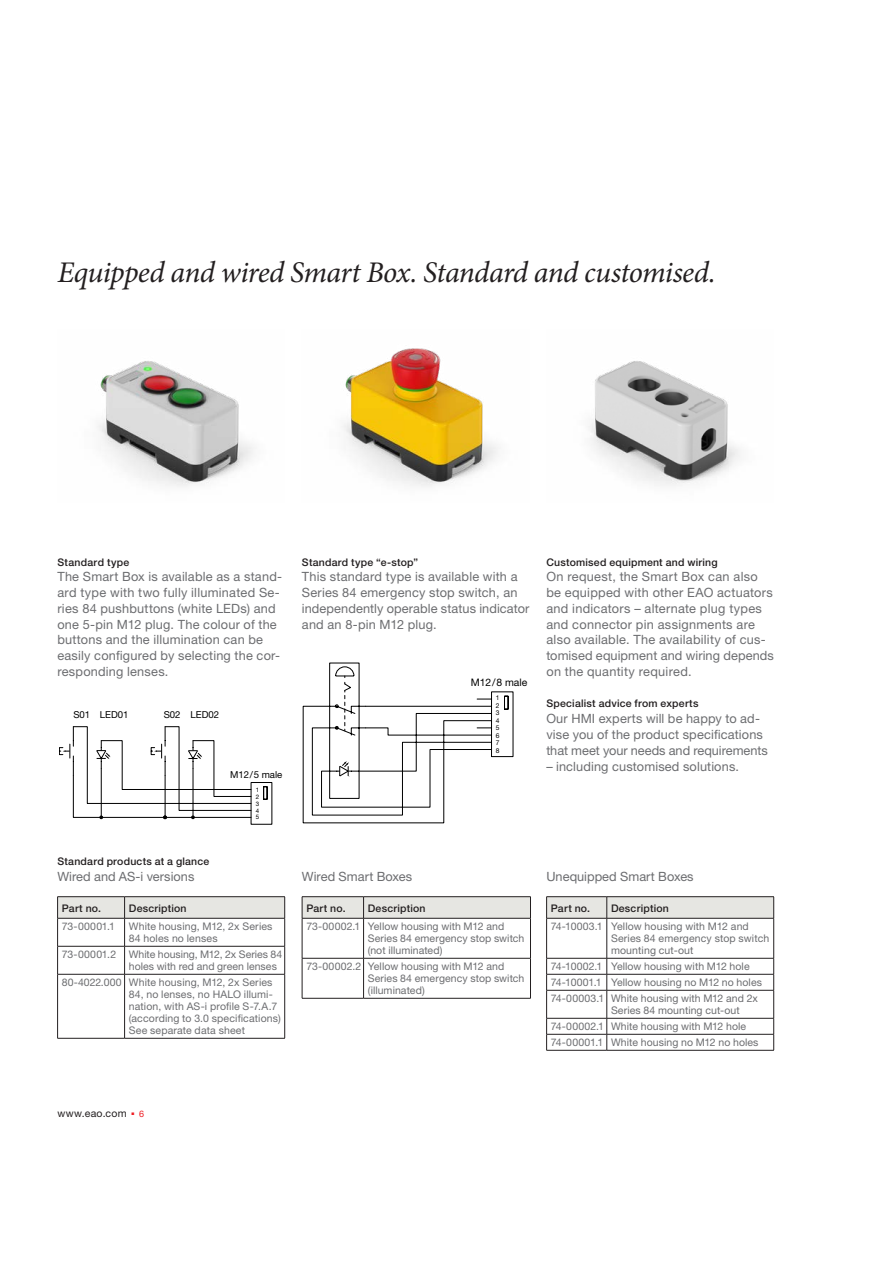
<style>
.page{position:relative;width:893px;height:1263px;background:#fff}
.page>*{position:absolute;margin:0;border:0;box-sizing:border-box;transform-origin:0 0}
._02_Lead_Unterstrich{font:italic 30px "Minion Pro";letter-spacing:-.025em;color:#231f20}
._03_Lauftext_Grau{font:12.75px/15.8px "Helvetica Neue LT Std";letter-spacing:.015em;color:#6c6d70}
._03_Lauftext_Grau-2{font:10.5px/12px "Helvetica Neue LT Std";letter-spacing:.01em;color:#6c6d70}
._03_Untertitel{font:500 10.5px "Helvetica Neue LT Std";letter-spacing:.02em;color:#231f20}
.t1{font:10.5px "Helvetica Neue LT Std";letter-spacing:.025em;color:#231f20}
.t2{font:10.35px "Helvetica Neue LT Std";color:#000}
.t3{font:9.6px "Helvetica Neue LT Std";color:#000}
.t4{font:9px "Helvetica Neue LT Std";color:#ee1d23}
.t5{font:6.6px/7.5px "Helvetica Neue LT Std";color:#000;text-align:justify}
.t6{font:6.15px/6.9px "Helvetica Neue LT Std";color:#000;text-align:justify}
</style>
<div class="page">
<img style="left:97px;top:361px;width:157px;height:126px">
<img style="left:342px;top:348px;width:156px;height:139px">
<img style="left:588px;top:361px;width:152px;height:125px">
<div style="left:263px;top:786px;width:4px;height:14px;border:1px solid #000"></div>
<svg style="left:59px;top:726px;width:193px;height:93px"></svg>
<svg style="left:303px;top:663px;width:211px;height:160px"></svg>
<hr style="left:546px;top:896px;width:61px;height:1px;background:#231f20">
<hr style="left:607px;top:896px;width:167px;height:1px;background:#231f20">
<svg style="left:546px;top:897px;width:228px;height:21px;background:#dfdfdb"></svg>
<hr style="left:546px;top:918px;width:61px;height:1px;background:#231f20">
<hr style="left:546px;top:918px;width:1px;height:40px;background:#231f20">
<hr style="left:607px;top:918px;width:167px;height:1px;background:#231f20">
<hr style="left:607px;top:918px;width:1px;height:40px;background:#231f20">
<hr style="left:773px;top:918px;width:1px;height:40px;background:#231f20">
<hr style="left:546px;top:958px;width:61px;height:1px;background:#231f20">
<hr style="left:607px;top:958px;width:167px;height:1px;background:#231f20">
<hr style="left:546px;top:974px;width:61px;height:1px;background:#231f20">
<hr style="left:607px;top:974px;width:167px;height:1px;background:#231f20">
<hr style="left:546px;top:990px;width:61px;height:1px;background:#231f20">
<hr style="left:607px;top:990px;width:167px;height:1px;background:#231f20">
<hr style="left:546px;top:1018px;width:61px;height:1px;background:#231f20">
<hr style="left:607px;top:1018px;width:167px;height:1px;background:#231f20">
<hr style="left:546px;top:1034px;width:61px;height:1px;background:#231f20">
<svg style="left:546px;top:958px;width:1px;height:92px"></svg>
<hr style="left:607px;top:1034px;width:167px;height:1px;background:#231f20">
<svg style="left:607px;top:958px;width:1px;height:92px"></svg>
<svg style="left:773px;top:958px;width:1px;height:92px"></svg>
<hr style="left:546px;top:1050px;width:61px;height:1px;background:#231f20">
<hr style="left:607px;top:1050px;width:167px;height:1px;background:#231f20">
<hr style="left:302px;top:896px;width:62px;height:1px;background:#231f20">
<hr style="left:364px;top:896px;width:167px;height:1px;background:#231f20">
<svg style="left:302px;top:897px;width:229px;height:21px;background:#dfdfdb"></svg>
<hr style="left:302px;top:918px;width:62px;height:1px;background:#231f20">
<hr style="left:302px;top:918px;width:1px;height:40px;background:#231f20">
<hr style="left:364px;top:918px;width:167px;height:1px;background:#231f20">
<hr style="left:363px;top:918px;width:1px;height:40px;background:#231f20">
<hr style="left:530px;top:918px;width:1px;height:40px;background:#231f20">
<hr style="left:302px;top:958px;width:62px;height:1px;background:#231f20">
<hr style="left:302px;top:958px;width:1px;height:40px;background:#231f20">
<hr style="left:364px;top:958px;width:167px;height:1px;background:#231f20">
<hr style="left:363px;top:958px;width:1px;height:40px;background:#231f20">
<hr style="left:530px;top:958px;width:1px;height:40px;background:#231f20">
<hr style="left:302px;top:998px;width:62px;height:1px;background:#231f20">
<hr style="left:364px;top:998px;width:167px;height:1px;background:#231f20">
<hr style="left:57px;top:896px;width:68px;height:1px;background:#231f20">
<hr style="left:125px;top:896px;width:160px;height:1px;background:#231f20">
<svg style="left:57px;top:897px;width:228px;height:77px"></svg>
<hr style="left:57px;top:974px;width:68px;height:1px;background:#231f20">
<hr style="left:57px;top:974px;width:1px;height:64px;background:#231f20">
<hr style="left:125px;top:974px;width:160px;height:1px;background:#231f20">
<hr style="left:124px;top:974px;width:1px;height:64px;background:#231f20">
<hr style="left:284px;top:974px;width:1px;height:64px;background:#231f20">
<hr style="left:57px;top:1038px;width:68px;height:1px;background:#231f20">
<hr style="left:125px;top:1038px;width:160px;height:1px;background:#231f20">
<p class="_02_Lead_Unterstrich" style="left:57px;top:252px;width:660px">Equipped and wired Smart Box. Standard and customised.</p>
<p class="_03_Untertitel" style="left:57px;top:556px;width:73px">Standard type</p>
<p class="_03_Lauftext_Grau" style="left:57px;top:569px;width:226px">The Smart Box is available as a stand&shy;ard type with two fully illuminated Se&shy;ries 84 pushbuttons (white LEDs) and one 5-pin M12 plug. The colour of the buttons and the illumination can be easily configured by selecting the cor&shy;responding lenses.</p>
<p class="t3" style="left:73px;top:709px;width:57px">S01 LED01</p>
<p class="t3" style="left:164px;top:709px;width:57px">S02 LED02</p>
<p class="_03_Untertitel" style="left:57px;top:855px;width:154px">Standard products at a glance</p>
<p class="_03_Lauftext_Grau" style="left:57px;top:868px;width:138px">Wired and AS-i versions</p>
<p class="t3" style="left:230px;top:769px;width:54px">M12/5 male</p>
<p class="t6" style="left:256px;top:786px;width:5px">1<br>2<br>3<br>4<br>5</p>
<p class="_03_Untertitel" style="left:62px;top:902px;width:41px">Part no.</p>
<p class="_03_Untertitel" style="left:129px;top:902px;width:59px">Description</p>
<p class="_03_Lauftext_Grau-2" style="left:62px;top:920px;width:55px">73-00001.1</p>
<p class="_03_Lauftext_Grau-2" style="left:129px;top:920px;width:145px">White housing, M12, 2x Series<br>84 holes no lenses</p>
<p class="_03_Lauftext_Grau-2" style="left:62px;top:948px;width:56px">73-00001.2</p>
<p class="_03_Lauftext_Grau-2" style="left:129px;top:948px;width:155px">White housing, M12, 2x Series 84 holes with red and green lenses</p>
<p class="_03_Lauftext_Grau-2" style="left:62px;top:976px;width:61px">80-4022.000</p>
<p class="_03_Lauftext_Grau-2" style="left:129px;top:976px;width:153px">White housing, M12, 2x Series<br>84, no lenses, no HALO illumi&shy;nation, with AS-i profile S-7.A.7 (according to 3.0 specifications)</p>
<p class="_03_Lauftext_Grau-2" style="left:129px;top:1024px;width:118px">See separate data sheet</p>
<p class="_03_Untertitel" style="left:302px;top:556px;width:118px">Standard type “e-stop”</p>
<p class="_03_Lauftext_Grau" style="left:302px;top:569px;width:229px">This standard type is available with a Series 84 emergency stop switch, an independently operable status indicator and an 8-pin M12 plug.</p>
<p class="t2" style="left:471px;top:676px;width:58px">M12/8 male</p>
<p class="t5" style="left:496px;top:694px;width:5px">1<br>2<br>3<br>4<br>5<br>6<br>7<br>8</p>
<p class="_03_Untertitel" style="left:546px;top:556px;width:173px">Customised equipment and wiring</p>
<p class="_03_Lauftext_Grau" style="left:546px;top:569px;width:229px">On request, the Smart Box can also be equipped with other EAO actuators and indicators – alternate plug types and connector pin assignments are also available. The availability of cus&shy;tomised equipment and wiring depends on the quantity required.</p>
<p class="_03_Untertitel" style="left:546px;top:697px;width:154px">Specialist advice from experts</p>
<p class="_03_Lauftext_Grau" style="left:546px;top:711px;width:223px">Our HMI experts will be happy to ad&shy;vise you of the product specifications that meet your needs and requirements</p>
<p class="_03_Lauftext_Grau" style="left:546px;top:758px;width:194px">– including customised solutions.</p>
<p class="_03_Lauftext_Grau" style="left:302px;top:868px;width:112px">Wired Smart Boxes</p>
<p class="_03_Lauftext_Grau" style="left:546px;top:868px;width:149px">Unequipped Smart Boxes</p>
<p class="_03_Untertitel" style="left:306px;top:902px;width:41px">Part no.</p>
<p class="_03_Untertitel" style="left:368px;top:902px;width:59px">Description</p>
<p class="_03_Lauftext_Grau-2" style="left:306px;top:920px;width:55px">73-00002.1</p>
<p class="_03_Lauftext_Grau-2" style="left:368px;top:920px;width:158px">Yellow housing with M12 and<br>Series 84 emergency stop switch (not illuminated)</p>
<p class="_03_Lauftext_Grau-2" style="left:306px;top:960px;width:57px">73-00002.2</p>
<p class="_03_Lauftext_Grau-2" style="left:368px;top:960px;width:158px">Yellow housing with M12 and<br>Series 84 emergency stop switch (illuminated)</p>
<p class="_03_Untertitel" style="left:551px;top:902px;width:41px">Part no.</p>
<p class="_03_Untertitel" style="left:611px;top:902px;width:59px">Description</p>
<p class="_03_Lauftext_Grau-2" style="left:551px;top:920px;width:53px">74-10003.1</p>
<p class="_03_Lauftext_Grau-2" style="left:611px;top:920px;width:139px">Yellow housing with M12 and</p>
<p class="_03_Lauftext_Grau-2" style="left:611px;top:932px;width:160px">Series 84 emergency stop switch mounting cut-out</p>
<p class="_03_Lauftext_Grau-2" style="left:551px;top:960px;width:53px">74-10002.1</p>
<p class="_03_Lauftext_Grau-2" style="left:611px;top:960px;width:140px">Yellow housing with M12 hole</p>
<p class="_03_Lauftext_Grau-2" style="left:551px;top:976px;width:52px">74-10001.1</p>
<p class="_03_Lauftext_Grau-2" style="left:611px;top:976px;width:152px">Yellow housing no M12 no holes</p>
<p class="_03_Lauftext_Grau-2" style="left:551px;top:992px;width:55px">74-00003.1</p>
<p class="_03_Lauftext_Grau-2" style="left:611px;top:992px;width:149px">White housing with M12 and 2x<br>Series 84 mounting cut-out</p>
<p class="_03_Lauftext_Grau-2" style="left:551px;top:1020px;width:55px">74-00002.1</p>
<p class="_03_Lauftext_Grau-2" style="left:611px;top:1020px;width:137px">White housing with M12 hole</p>
<p class="_03_Lauftext_Grau-2" style="left:551px;top:1036px;width:54px">74-00001.1</p>
<p class="_03_Lauftext_Grau-2" style="left:611px;top:1036px;width:149px">White housing no M12 no holes</p>
<p class="t1" style="left:57px;top:1107px;width:80px">www.eao.com <sup>.</sup></p>
<p class="t4" style="left:139px;top:1108px;width:7px">6</p>
</div>
